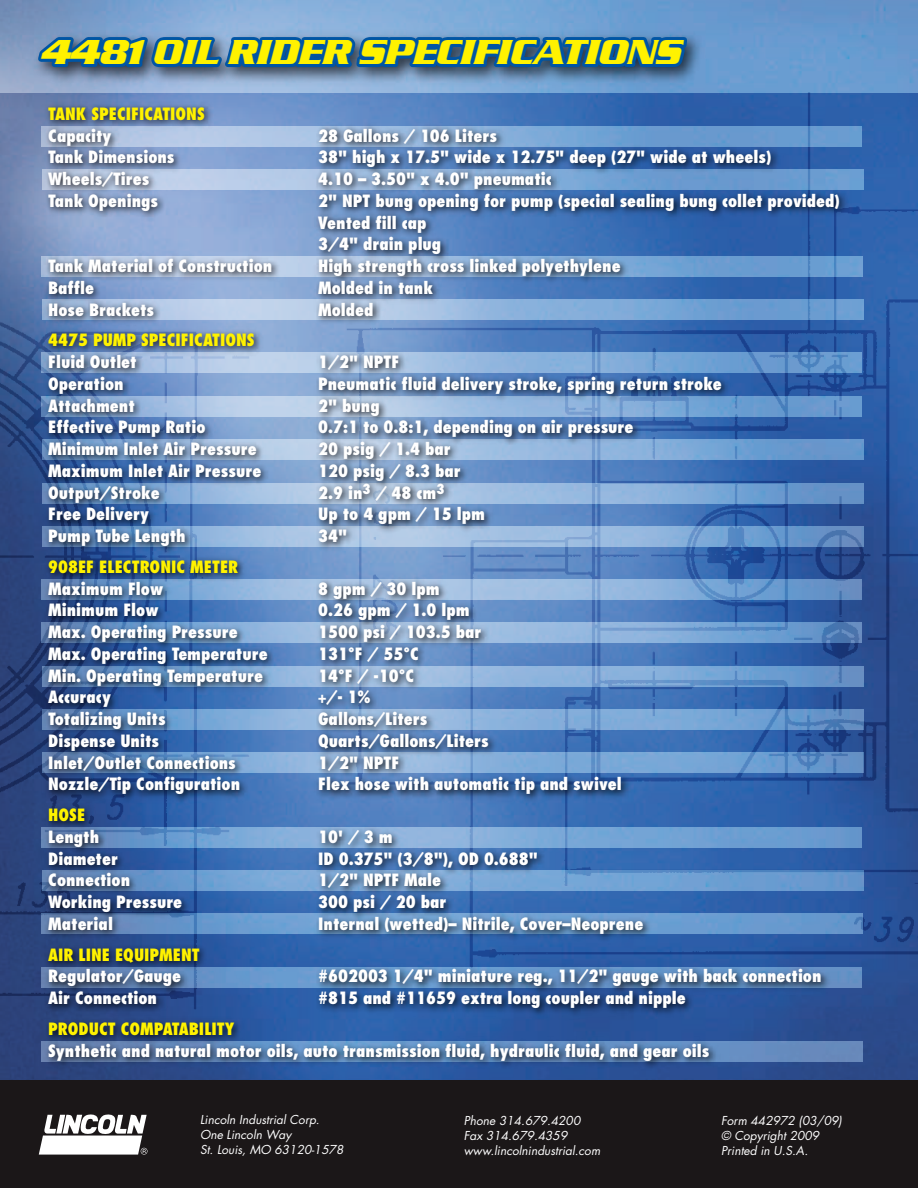
<style>
.page{position:relative;width:918px;height:1188px;background:#fff}
.page>*{position:absolute;margin:0;border:0;box-sizing:border-box;transform-origin:0 0}
.t1{font:italic 700 36px "Serpentine D";color:#fff200}
.t2{font:800 condensed 16.5px/21.8px "Futura";color:#fff}
.t3{font:800 condensed 16.5px "Futura";color:#fff200}
.t4{font:italic 12px/15px "Futura";color:#fff}
</style>
<div class="page">
<img style="left:0;top:93px;width:918px;height:988px">
<div style="left:0;top:1081px;width:918px;height:107px;background:#1b1718"></div>
<svg style="left:39px;top:1114px;width:108px;height:41px"></svg>
<svg style="left:0;top:0;width:918px;height:93px;background:#6a99cc"></svg>
<img style="left:41px;top:98px;width:854px;height:981px">
<img style="left:24px;top:23px;width:688px;height:71px">
<svg style="left:33px;top:0;width:658px;height:79px;background:#5082b5"></svg>
<h1 class="t1" style="left:42px;top:33px;width:642px">4481 OIL RIDER SPECIFICATIONS</h1>
<p class="t3" style="left:48px;top:103px;width:158px">TANK SPECIFICATIONS</p>
<p class="t2" style="left:48px;top:125px;width:65px">Capacity</p>
<p class="t2" style="left:318px;top:125px;width:180px">28 Gallons / 106 Liters</p>
<p class="t2" style="left:48px;top:146px;width:128px">Tank Dimensions</p>
<p class="t2" style="left:318px;top:146px;width:455px">38" high x 17.5" wide x 12.75" deep (27" wide at wheels)</p>
<p class="t2" style="left:48px;top:168px;width:103px">Wheels/Tires</p>
<p class="t2" style="left:318px;top:168px;width:235px">4.10 – 3.50" x 4.0" pneumatic</p>
<p class="t2" style="left:48px;top:190px;width:112px">Tank Openings</p>
<p class="t2" style="left:318px;top:190px;width:523px">2" NPT bung opening for pump (special sealing bung collet provided)<br>Vented fill cap<br>3/4" drain plug</p>
<p class="t2" style="left:48px;top:255px;width:226px">Tank Material of Construction</p>
<p class="t2" style="left:318px;top:255px;width:304px">High strength cross linked polyethylene</p>
<p class="t2" style="left:48px;top:277px;width:48px">Baffle</p>
<p class="t2" style="left:318px;top:277px;width:116px">Molded in tank</p>
<p class="t2" style="left:48px;top:298px;width:108px">Hose Brackets</p>
<p class="t2" style="left:318px;top:298px;width:57px">Molded</p>
<p class="t3" style="left:48px;top:330px;width:208px">4475 PUMP SPECIFICATIONS</p>
<p class="t2" style="left:48px;top:351px;width:90px">Fluid Outlet</p>
<p class="t2" style="left:318px;top:351px;width:83px">1/2" NPTF</p>
<p class="t2" style="left:48px;top:373px;width:77px">Operation</p>
<p class="t2" style="left:318px;top:373px;width:405px">Pneumatic fluid delivery stroke, spring return stroke</p>
<p class="t2" style="left:48px;top:394px;width:88px">Attachment</p>
<p class="t2" style="left:318px;top:394px;width:63px">2" bung</p>
<p class="t2" style="left:48px;top:416px;width:159px">Effective Pump Ratio</p>
<p class="t2" style="left:318px;top:416px;width:317px">0.7:1 to 0.8:1, depending on air pressure</p>
<p class="t2" style="left:48px;top:438px;width:210px">Minimum Inlet Air Pressure</p>
<p class="t2" style="left:318px;top:438px;width:134px">20 psig / 1.4 bar</p>
<p class="t2" style="left:48px;top:460px;width:215px">Maximum Inlet Air Pressure</p>
<p class="t2" style="left:318px;top:460px;width:144px">120 psig / 8.3 bar</p>
<p class="t2" style="left:48px;top:481px;width:113px">Output/Stroke</p>
<p class="t2" style="left:318px;top:482px;width:128px">2.9 in<sup>3</sup> / 48 cm<sup>3</sup></p>
<p class="t2" style="left:48px;top:503px;width:102px">Free Delivery</p>
<p class="t2" style="left:318px;top:503px;width:168px">Up to 4 gpm / 15 lpm</p>
<p class="t2" style="left:48px;top:525px;width:139px">Pump Tube Length</p>
<p class="t2" style="left:318px;top:525px;width:31px">34"</p>
<p class="t3" style="left:48px;top:556px;width:192px">908EF ELECTRONIC METER</p>
<p class="t2" style="left:48px;top:578px;width:117px">Maximum Flow</p>
<p class="t2" style="left:318px;top:578px;width:123px">8 gpm / 30 lpm</p>
<p class="t2" style="left:48px;top:599px;width:112px">Minimum Flow</p>
<p class="t2" style="left:318px;top:599px;width:153px">0.26 gpm / 1.0 lpm</p>
<p class="t2" style="left:48px;top:621px;width:191px">Max. Operating Pressure</p>
<p class="t2" style="left:318px;top:621px;width:165px">1500 psi / 103.5 bar</p>
<p class="t2" style="left:48px;top:643px;width:221px">Max. Operating Temperature</p>
<p class="t2" style="left:318px;top:643px;width:102px">131°F / 55°C</p>
<p class="t2" style="left:48px;top:665px;width:216px">Min. Operating Temperature</p>
<p class="t2" style="left:318px;top:665px;width:97px">14°F / -10°C</p>
<p class="t2" style="left:48px;top:686px;width:64px">Accuracy</p>
<p class="t2" style="left:318px;top:686px;width:54px">+/- 1%</p>
<p class="t2" style="left:48px;top:708px;width:119px">Totalizing Units</p>
<p class="t2" style="left:318px;top:708px;width:111px">Gallons/Liters</p>
<p class="t2" style="left:48px;top:730px;width:113px">Dispense Units</p>
<p class="t2" style="left:318px;top:730px;width:172px">Quarts/Gallons/Liters</p>
<p class="t2" style="left:48px;top:752px;width:189px">Inlet/Outlet Connections</p>
<p class="t2" style="left:318px;top:752px;width:83px">1/2" NPTF</p>
<p class="t2" style="left:48px;top:773px;width:193px">Nozzle/Tip Configuration</p>
<p class="t2" style="left:318px;top:773px;width:305px">Flex hose with automatic tip and swivel</p>
<p class="t3" style="left:48px;top:804px;width:39px">HOSE</p>
<p class="t2" style="left:48px;top:826px;width:53px">Length</p>
<p class="t2" style="left:318px;top:826px;width:76px">10' / 3 m</p>
<p class="t2" style="left:48px;top:847px;width:71px">Diameter</p>
<p class="t2" style="left:318px;top:847px;width:221px">ID 0.375" (3/8"), OD 0.688"</p>
<p class="t2" style="left:48px;top:869px;width:83px">Connection</p>
<p class="t2" style="left:318px;top:869px;width:125px">1/2" NPTF Male</p>
<p class="t2" style="left:48px;top:891px;width:136px">Working Pressure</p>
<p class="t2" style="left:318px;top:891px;width:130px">300 psi / 20 bar</p>
<p class="t2" style="left:48px;top:913px;width:66px">Material</p>
<p class="t2" style="left:318px;top:913px;width:327px">Internal (wetted)– Nitrile, Cover–Neoprene</p>
<p class="t3" style="left:48px;top:944px;width:153px">AIR LINE EQUIPMENT</p>
<p class="t2" style="left:48px;top:965px;width:135px">Regulator/Gauge</p>
<p class="t2" style="left:318px;top:965px;width:505px">#602003 1/4" miniature reg., 11/2" gauge with back connection</p>
<p class="t2" style="left:48px;top:987px;width:110px">Air Connection</p>
<p class="t2" style="left:318px;top:987px;width:369px">#815 and #11659 extra long coupler and nipple</p>
<p class="t3" style="left:48px;top:1018px;width:188px">PRODUCT COMPATABILITY</p>
<p class="t2" style="left:48px;top:1039px;width:663px">Synthetic and natural motor oils, auto transmission fluid, hydraulic fluid, and gear oils</p>
<p class="t4" style="left:200px;top:1112px;width:145px">Lincoln Industrial Corp.<br>One Lincoln Way<br>St. Louis, MO 63120-1578</p>
<p class="t4" style="left:464px;top:1113px;width:138px">Phone 314.679.4200<br>Fax 314.679.4359 www.lincolnindustrial.com</p>
<p class="t4" style="left:721px;top:1112px;width:122px">Form 442972 (03/09) © Copyright 2009<br>Printed in U.S.A.</p>
</div>
